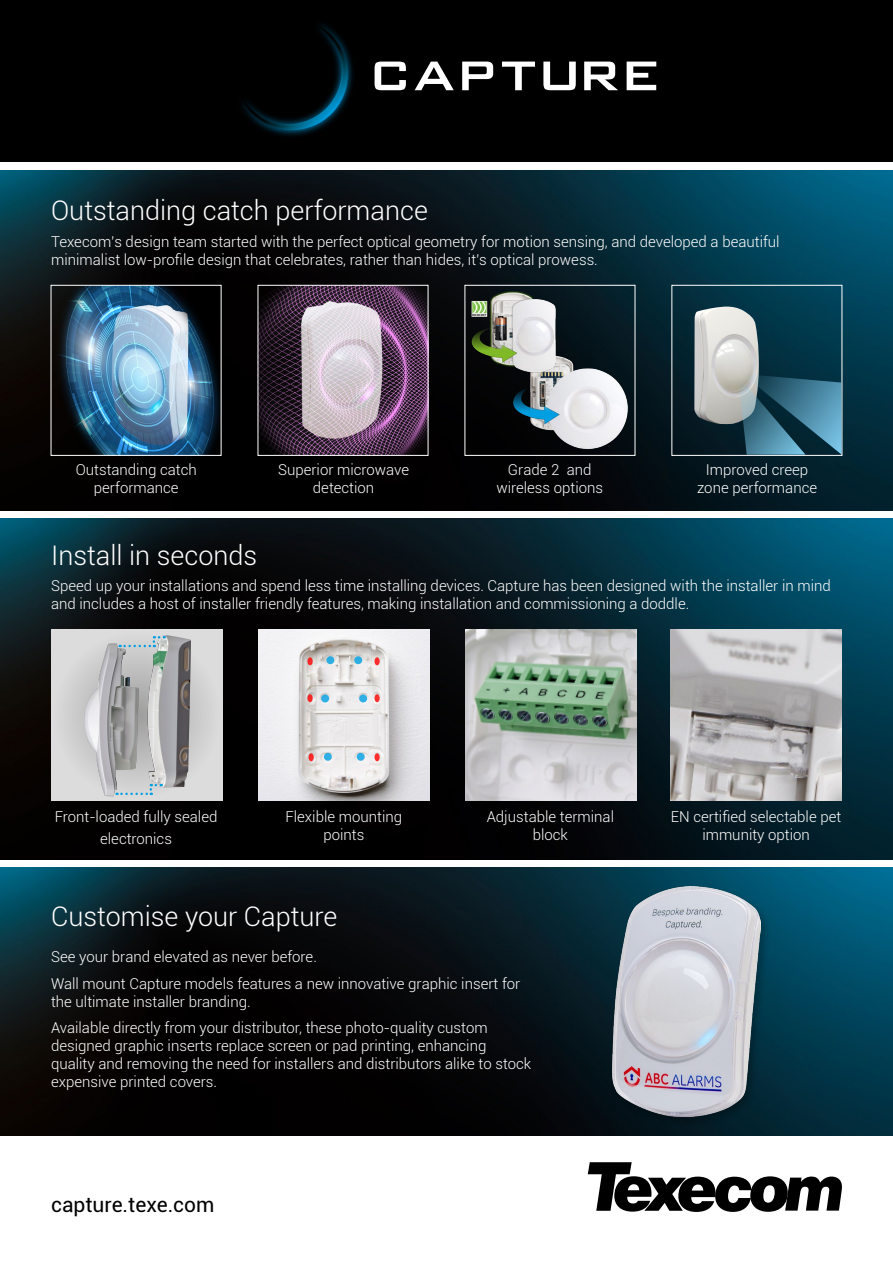
<style>
.page{position:relative;width:893px;height:1263px;background:#fff}
.page>*{position:absolute;margin:0;border:0;box-sizing:border-box;transform-origin:0 0}
.t1{font:300 27px "Roboto";color:#fff}
.t2{font:21px "Roboto";color:#000}
.t3{font:300 15px/18px "Roboto";color:#fff;text-align:center}
</style>
<div class="page">
<img style="left:0;top:519px;width:893px;height:340px">
<div style="left:0;top:0;width:893px;height:162px;background:#000"></div>
<img style="left:0;top:867px;width:893px;height:268px">
<div style="left:610px;top:884px;width:161px;height:244px;background:#000;opacity:.25"></div>
<img style="left:612px;top:886px;width:148px;height:231px">
<img style="left:0;top:170px;width:893px;height:340px">
<svg style="left:375px;top:62px;width:31px;height:28px"></svg>
<svg style="left:415px;top:62px;width:39px;height:28px"></svg>
<svg style="left:462px;top:62px;width:31px;height:28px"></svg>
<svg style="left:502px;top:62px;width:33px;height:28px"></svg>
<svg style="left:543px;top:62px;width:33px;height:28px"></svg>
<svg style="left:584px;top:62px;width:34px;height:28px"></svg>
<svg style="left:627px;top:62px;width:29px;height:28px"></svg>
<img style="left:242px;top:24px;width:111px;height:112px">
<svg style="left:588px;top:1162px;width:254px;height:50px"></svg>
<img style="left:53px;top:287px;width:166px;height:167px">
<div style="left:51px;top:285px;width:170px;height:171px;border:1px solid #fff"></div>
<img style="left:260px;top:287px;width:166px;height:167px">
<div style="left:258px;top:285px;width:170px;height:171px;border:1px solid #fff"></div>
<div style="left:465px;top:285px;width:170px;height:171px;border:1px solid #fff"></div>
<div style="left:671px;top:285px;width:171px;height:171px;border:1px solid #fff"></div>
<img style="left:258px;top:629px;width:171px;height:171px">
<div style="left:326px;top:656px;width:8px;height:8px;background:#2dace2;border-radius:50%"></div>
<svg style="left:354px;top:656px;width:8px;height:8px"></svg>
<div style="left:321px;top:694px;width:8px;height:8px;background:#2faee5;border-radius:50%"></div>
<div style="left:359px;top:694px;width:8px;height:8px;background:#30afe5;border-radius:50%"></div>
<div style="left:324px;top:753px;width:8px;height:8px;background:#30aee5;border-radius:50%"></div>
<div style="left:357px;top:753px;width:8px;height:8px;background:#30afe5;border-radius:50%"></div>
<svg style="left:307px;top:694px;width:6px;height:8px"></svg>
<div style="left:309px;top:753px;width:5px;height:8px;background:#f72a29;border-radius:50%"></div>
<svg style="left:307px;top:657px;width:6px;height:8px"></svg>
<svg style="left:374px;top:694px;width:6px;height:8px"></svg>
<svg style="left:374px;top:753px;width:6px;height:8px"></svg>
<svg style="left:374px;top:657px;width:6px;height:8px"></svg>
<img style="left:465px;top:629px;width:171px;height:171px">
<svg style="left:51px;top:629px;width:171px;height:171px;background:#d4d4d4"></svg>
<img style="left:84px;top:643px;width:54px;height:153px">
<img style="left:148px;top:635px;width:43px;height:153px">
<svg style="left:120px;top:636px;width:45px;height:11px"></svg>
<svg style="left:117px;top:784px;width:45px;height:11px"></svg>
<img style="left:671px;top:629px;width:171px;height:171px">
<img style="left:694px;top:307px;width:65px;height:117px">
<svg style="left:738px;top:374px;width:104px;height:81px;background:#417185"></svg>
<img style="left:504px;top:354px;width:125px;height:97px">
<img style="left:470px;top:290px;width:87px;height:84px">
<p class="t1" style="left:51px;top:192px;width:378px">Outstanding catch performance</p>
<p class="t3" style="left:51px;top:232px;width:730px;text-align:left">Texecom’s design team started with the perfect optical geometry for motion sensing, and developed a beautiful minimalist low-profile design that celebrates, rather than hides, it’s optical prowess.</p>
<p class="t3" style="left:76px;top:460px;width:122px">Outstanding catch performance</p>
<p class="t3" style="left:278px;top:460px;width:133px">Superior microwave detection</p>
<p class="t3" style="left:496px;top:460px;width:108px">Grade 2 and wireless options</p>
<p class="t3" style="left:697px;top:460px;width:122px">Improved creep zone performance</p>
<p class="t1" style="left:51px;top:536px;width:208px">Install in seconds</p>
<p class="t3" style="left:51px;top:576px;width:781px;text-align:left">Speed up your installations and spend less time installing devices. Capture has been designed with the installer in mind and includes a host of installer friendly features, making installation and commissioning a doddle.</p>
<p class="t3" style="left:55px;top:805px;width:164px;line-height:21.6px">Front-loaded fully sealed electronics</p>
<p class="t3" style="left:671px;top:807px;width:172px">EN certified selectable pet immunity option</p>
<p class="t3" style="left:286px;top:807px;width:118px">Flexible mounting</p>
<p class="t3" style="left:323px;top:825px;width:42px">points</p>
<p class="t3" style="left:487px;top:807px;width:129px">Adjustable terminal</p>
<p class="t3" style="left:533px;top:825px;width:37px">block</p>
<p class="t1" style="left:51px;top:898px;width:288px">Customise your Capture</p>
<p class="t3" style="left:51px;top:947px;width:267px">See your brand elevated as never before.</p>
<p class="t3" style="left:51px;top:974px;width:471px;text-align:left">Wall mount Capture models features a new innovative graphic insert for the ultimate installer branding.</p>
<p class="t3" style="left:51px;top:1018px;width:482px;text-align:left">Available directly from your distributor, these photo-quality custom designed graphic inserts replace screen or pad printing, enhancing quality and removing the need for installers and distributors alike to stock expensive printed covers.</p>
<p class="t2" style="left:51px;top:1190px;width:165px">capture.texe.com</p>
</div>
